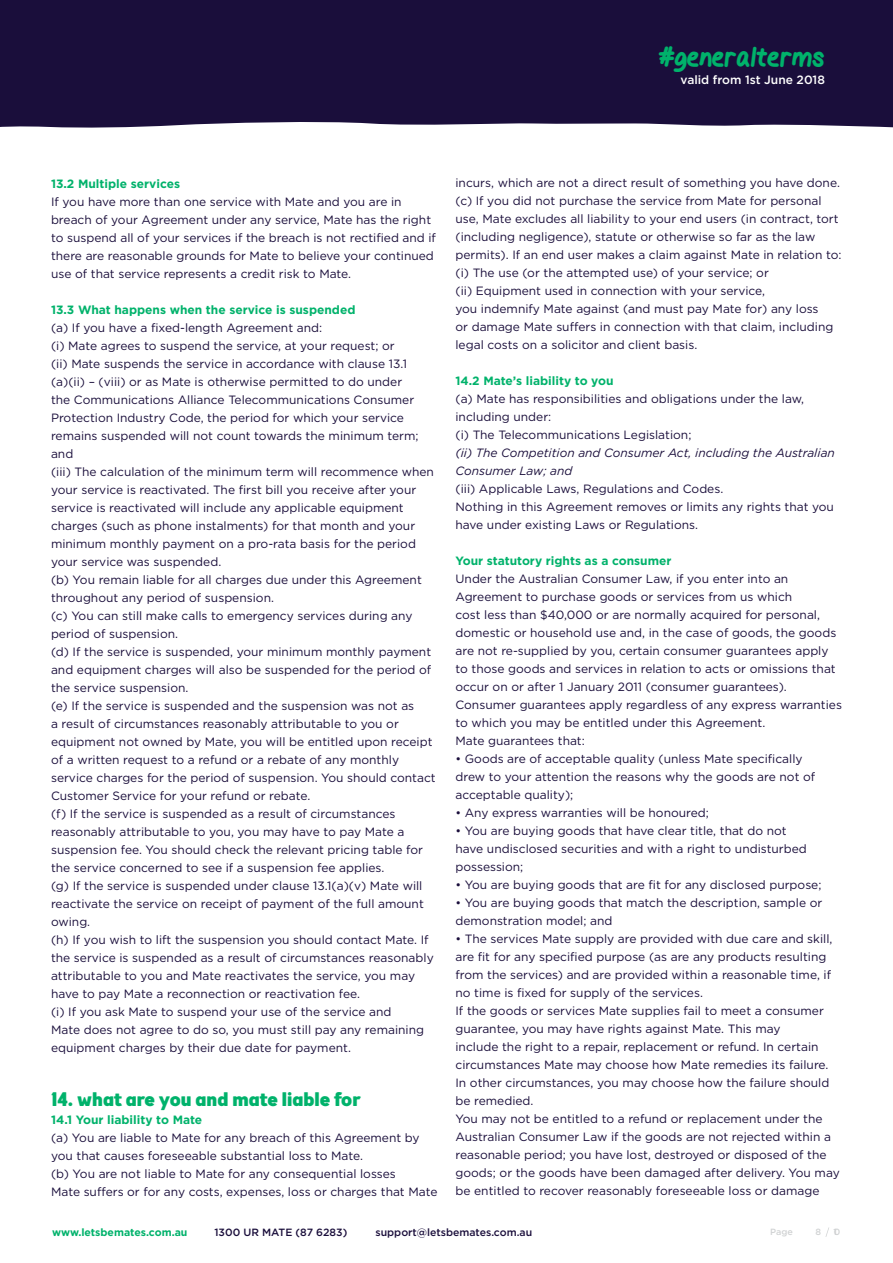
<style>
.page{position:relative;width:893px;height:1263px;background:#fff}
.page>*{position:absolute;margin:0;border:0;box-sizing:border-box;transform-origin:0 0}
.t1{font:800 26.55px "Gel Pen";color:#00b26b}
.t2{font:900 19.5px "Brooklyn Samuels Five";color:#00b26b}
.t3{font:12px/18px "Gotham";color:#1a0e3b}
.t4{font:700 12px "Gotham";color:#00b26b}
.t5{font:italic 12px/18px "Gotham";color:#1a0e3b}
.t6{font:500 12px "Gotham";color:#fff}
.t7{font:500 10.5px "Gotham";color:#1a0e3b}
.t8{font:700 10.5px "Gotham";color:#00b26b}
.t9{font:500 9px "Gotham";color:#d1d3d4}
</style>
<div class="page">
<svg style="left:825px;top:1227px;width:4px;height:10px"></svg>
<div style="left:0;top:0;width:893px;height:128px;background:#1a0e3b"></div>
<h1 class="t1" style="left:659px;top:44px;width:168px">#generalterms</h1>
<p class="t6" style="left:680px;top:72px;width:146px">valid from 1st June 2018</p>
<p class="t4" style="left:51px;top:176px;width:131px">13.2 Multiple services</p>
<p class="t3" style="left:51px;top:193px;width:386px">If you have more than one service with Mate and you are in breach of your Agreement under any service, Mate has the right to suspend all of your services if the breach is not rectified and if there are reasonable grounds for Mate to believe your continued use of that service represents a credit risk to Mate.</p>
<p class="t4" style="left:51px;top:302px;width:306px">13.3 What happens when the service is suspended</p>
<p class="t3" style="left:51px;top:319px;width:386px">(a) If you have a fixed-length Agreement and:<br>(i) Mate agrees to suspend the service, at your request; or<br>(ii) Mate suspends the service in accordance with clause 13.1 (a)(ii) – (viii) or as Mate is otherwise permitted to do under<br>the Communications Alliance Telecommunications Consumer Protection Industry Code, the period for which your service remains suspended will not count towards the minimum term; and<br>(iii) The calculation of the minimum term will recommence when your service is reactivated. The first bill you receive after your service is reactivated will include any applicable equipment charges (such as phone instalments) for that month and your minimum monthly payment on a pro-rata basis for the period your service was suspended.<br>(b) You remain liable for all charges due under this Agreement throughout any period of suspension.<br>(c) You can still make calls to emergency services during any period of suspension.<br>(d) If the service is suspended, your minimum monthly payment and equipment charges will also be suspended for the period of the service suspension.<br>(e) If the service is suspended and the suspension was not as<br>a result of circumstances reasonably attributable to you or equipment not owned by Mate, you will be entitled upon receipt of a written request to a refund or a rebate of any monthly service charges for the period of suspension. You should contact Customer Service for your refund or rebate.<br>(f) If the service is suspended as a result of circumstances reasonably attributable to you, you may have to pay Mate a suspension fee. You should check the relevant pricing table for the service concerned to see if a suspension fee applies.<br>(g) If the service is suspended under clause 13.1(a)(v) Mate will reactivate the service on receipt of payment of the full amount owing.<br>(h) If you wish to lift the suspension you should contact Mate. If the service is suspended as a result of circumstances reasonably attributable to you and Mate reactivates the service, you may have to pay Mate a reconnection or reactivation fee.<br>(i) If you ask Mate to suspend your use of the service and<br>Mate does not agree to do so, you must still pay any remaining equipment charges by their due date for payment.</p>
<h2 class="t2" style="left:51px;top:1088px;width:311px">14. what are you and mate liable for</h2>
<p class="t4" style="left:51px;top:1112px;width:153px">14.1 Your liability to Mate</p>
<p class="t3" style="left:51px;top:1129px;width:388px">(a) You are liable to Mate for any breach of this Agreement by you that causes foreseeable substantial loss to Mate.<br>(b) You are not liable to Mate for any consequential losses<br>Mate suffers or for any costs, expenses, loss or charges that Mate</p>
<p class="t3" style="left:455px;top:174px;width:388px">incurs, which are not a direct result of something you have done. (c) If you did not purchase the service from Mate for personal use, Mate excludes all liability to your end users (in contract, tort (including negligence), statute or otherwise so far as the law permits). If an end user makes a claim against Mate in relation to: (i) The use (or the attempted use) of your service; or<br>(ii) Equipment used in connection with your service,<br>you indemnify Mate against (and must pay Mate for) any loss<br>or damage Mate suffers in connection with that claim, including legal costs on a solicitor and client basis.</p>
<p class="t4" style="left:455px;top:373px;width:160px">14.2 Mate’s liability to you</p>
<p class="t3" style="left:455px;top:390px;width:350px">(a) Mate has responsibilities and obligations under the law, including under:<br>(i) The Telecommunications Legislation;</p>
<p class="t5" style="left:455px;top:444px;width:381px">(ii) The Competition and Consumer Act, including the Australian<br>Consumer Law; and</p>
<p class="t3" style="left:455px;top:480px;width:380px">(iii) Applicable Laws, Regulations and Codes.<br>Nothing in this Agreement removes or limits any rights that you have under existing Laws or Regulations.</p>
<p class="t4" style="left:455px;top:553px;width:217px">Your statutory rights as a consumer</p>
<p class="t3" style="left:455px;top:570px;width:388px">Under the Australian Consumer Law, if you enter into an Agreement to purchase goods or services from us which<br>cost less than $40,000 or are normally acquired for personal, domestic or household use and, in the case of goods, the goods are not re-supplied by you, certain consumer guarantees apply to those goods and services in relation to acts or omissions that occur on or after 1 January 2011 (consumer guarantees).<br>Consumer guarantees apply regardless of any express warranties to which you may be entitled under this Agreement.<br>Mate guarantees that:</p>
<p class="t3" style="left:455px;top:750px;width:361px">• Goods are of acceptable quality (unless Mate specifically drew to your attention the reasons why the goods are not of acceptable quality);</p>
<p class="t3" style="left:455px;top:804px;width:255px">• Any express warranties will be honoured;</p>
<p class="t3" style="left:455px;top:822px;width:353px">• You are buying goods that have clear title, that do not have undisclosed securities and with a right to undisturbed possession;</p>
<p class="t3" style="left:455px;top:876px;width:367px">• You are buying goods that are fit for any disclosed purpose;</p>
<p class="t3" style="left:455px;top:894px;width:368px">• You are buying goods that match the description, sample or demonstration model; and</p>
<p class="t3" style="left:455px;top:930px;width:386px">• The services Mate supply are provided with due care and skill, are fit for any specified purpose (as are any products resulting from the services) and are provided within a reasonable time, if no time is fixed for supply of the services.<br>If the goods or services Mate supplies fail to meet a consumer guarantee, you may have rights against Mate. This may<br>include the right to a repair, replacement or refund. In certain circumstances Mate may choose how Mate remedies its failure.<br>In other circumstances, you may choose how the failure should be remedied.<br>You may not be entitled to a refund or replacement under the Australian Consumer Law if the goods are not rejected within a reasonable period; you have lost, destroyed or disposed of the goods; or the goods have been damaged after delivery. You may be entitled to recover reasonably foreseeable loss or damage</p>
<p class="t8" style="left:52px;top:1225px;width:137px">www.letsbemates.com.au</p>
<p class="t7" style="left:214px;top:1225px;width:134px">1300 UR MATE (87 6283)</p>
<p class="t7" style="left:375px;top:1225px;width:158px">support@letsbemates.com.au</p>
<p class="t9" style="left:770px;top:1225px;width:24px">Page</p>
<p class="t9" style="left:815px;top:1225px;width:7px">8</p>
<p class="t9" style="left:833px;top:1225px;width:8px">10</p>
</div>
